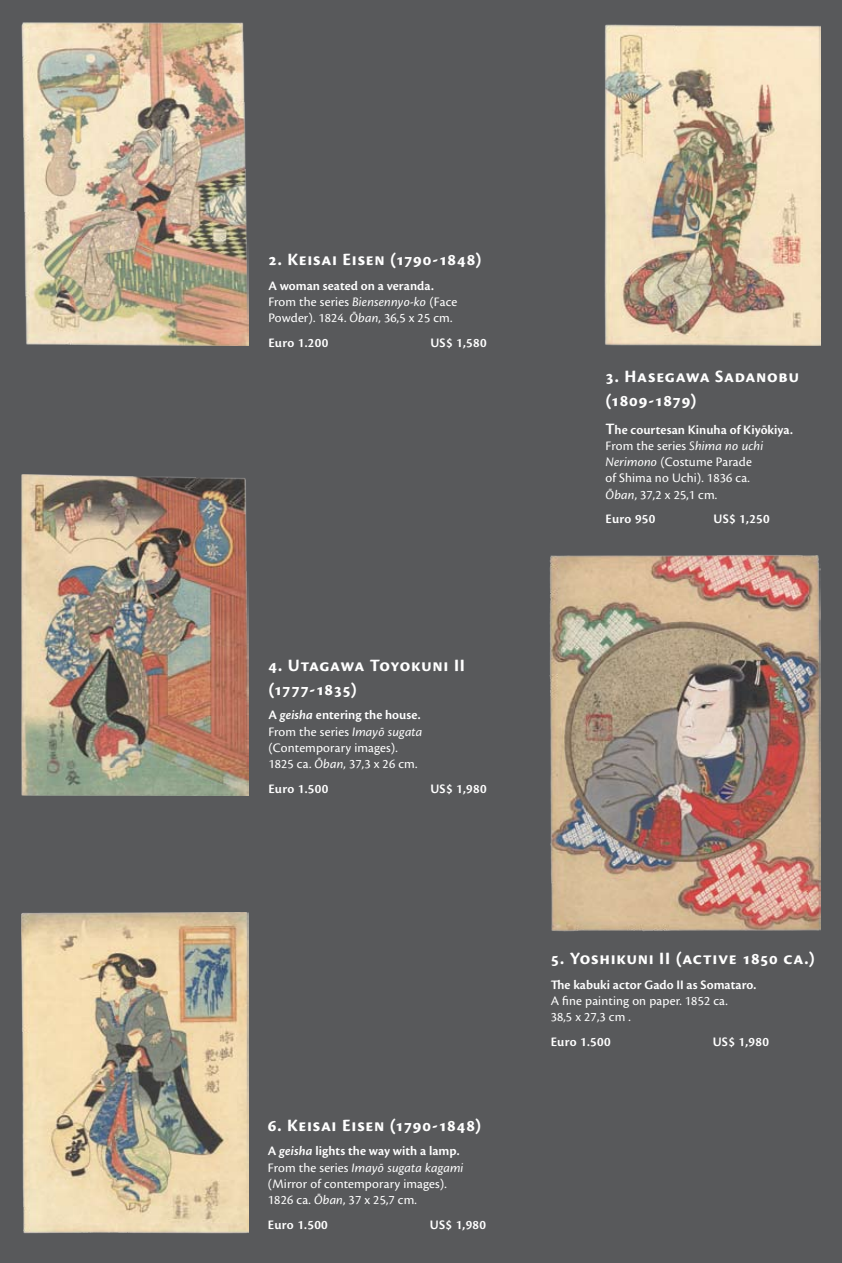
<style>
.page{position:relative;width:842px;height:1263px;background:#58595b}
.page>*{position:absolute;margin:0;border:0;box-sizing:border-box;transform-origin:0 0}
.t1{font:700 18px/23.4px "Cronos Pro";letter-spacing:.04em;color:#fff}
.t2{font:13.5px/16.2px "Cronos Pro";letter-spacing:.01em;color:#fff}
.t3{font:600 13.5px "Cronos Pro";letter-spacing:.02em;color:#fff}
.s1{font-weight:600}
.s2{font-style:italic}
.s3{font-weight:600;font-style:italic}
.s4{font-weight:600;font-size:16.5px}
</style>
<div class="page">
<img style="left:22px;top:22px;width:226px;height:323px">
<img style="left:604px;top:25px;width:217px;height:320px">
<img style="left:21px;top:912px;width:227px;height:321px">
<img style="left:21px;top:474px;width:227px;height:321px">
<img style="left:550px;top:555px;width:271px;height:376px">
<h1 class="t1" style="left:268px;top:248px;width:215px">2. Keisai Eisen (1790-1848)</h1>
<p class="t2" style="left:268px;top:278px;width:190px"><span class="s1">A woman seated on a veranda.<br></span>From the series <span class="s2">Biensennyo-ko</span> (Face<br>Powder). 1824. <span class="s2">Ōban</span>, 36,5 x 25 cm.</p>
<p class="t3" style="left:268px;top:335px;width:61px">Euro 1.200</p>
<p class="t3" style="left:430px;top:335px;width:58px">US$ 1,580</p>
<h1 class="t1" style="left:268px;top:654px;width:198px">4. Utagawa Toyokuni II (1777-1835)</h1>
<p class="t2" style="left:268px;top:707px;width:156px"><span class="s1">A</span> <span class="s3">geisha</span> <span class="s1">entering the house.<br></span>From the series <span class="s2">Imayō sugata </span>(Contemporary images).<br>1825 ca. <span class="s2">Ōban</span>, 37,3 x 26 cm.</p>
<p class="t3" style="left:268px;top:781px;width:61px">Euro 1.500</p>
<p class="t3" style="left:430px;top:781px;width:58px">US$ 1,980</p>
<h1 class="t1" style="left:268px;top:1114px;width:215px">6. Keisai Eisen (1790-1848)</h1>
<p class="t2" style="left:268px;top:1143px;width:197px"><span class="s1">A</span> <span class="s3">geisha</span> <span class="s1">lights the way with a lamp.<br></span>From the series <span class="s2">Imayō sugata kagami </span>(Mirror of contemporary images).<br>1826 ca. <span class="s2">Ōban</span>, 37 x 25,7 cm.</p>
<p class="t3" style="left:268px;top:1217px;width:61px">Euro 1.500</p>
<p class="t3" style="left:430px;top:1217px;width:58px">US$ 1,980</p>
<h1 class="t1" style="left:605px;top:365px;width:195px">3. Hasegawa Sadanobu (1809-1879)</h1>
<p class="t2" style="left:605px;top:422px;width:189px"><span class="s4">T</span><span class="s1">he courtesan Kinuha of Kiyōkiya.<br></span>From the series <span class="s2">Shima no uchi<br>Nerimono</span> (Costume Parade<br>of Shima no Uchi). 1836 ca.<br><span class="s2">Ōban</span>, 37,2 x 25,1 cm.</p>
<p class="t3" style="left:605px;top:511px;width:51px">Euro 950</p>
<p class="t3" style="left:713px;top:511px;width:58px">US$ 1,250</p>
<h1 class="t1" style="left:551px;top:947px;width:266px">5. Yoshikuni II (active 1850 ca.)</h1>
<p class="t3" style="left:551px;top:977px;width:207px">The kabuki actor Gado II as Somataro.</p>
<p class="t2" style="left:551px;top:993px;width:179px">A fine painting on paper. 1852 ca.<br>38,5 x 27,3 cm .</p>
<p class="t3" style="left:551px;top:1034px;width:61px">Euro 1.500</p>
<p class="t3" style="left:713px;top:1034px;width:58px">US$ 1,980</p>
</div>
